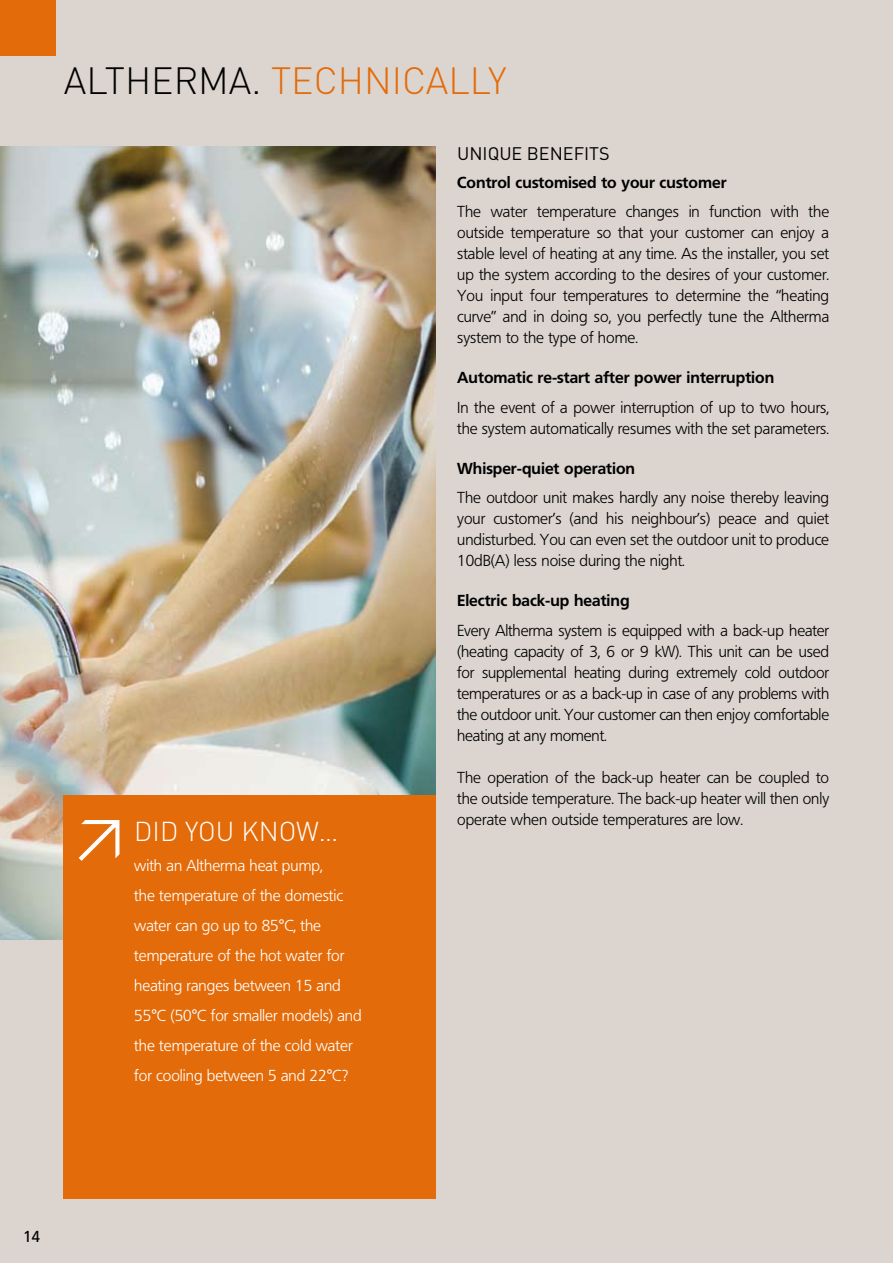
<style>
.page{position:relative;width:893px;height:1263px;background:#dcd5cf}
.page>*{position:absolute;margin:0;border:0;box-sizing:border-box;transform-origin:0 0}
.t1{font:300 37.5px "DIN";color:#e46b09}
.t2{font:300 37.5px "DIN";color:#000}
.t3{font:300 27px "DIN";color:#fff}
.t4{font:18px "DIN";color:#000}
.t5{font:300 15.75px/21px "Frutiger BSK45";color:#000;text-align:justify}
.t6{font:300 15.75px/30px "Frutiger BSK45";color:#fff}
.t7{font:700 15.75px "Frutiger BSK65";color:#000}
.t8{font:15.75px "Frutiger BSK55 Roman";color:#000}
.s1{color:#000}
</style>
<div class="page">
<img style="left:0;top:147px;width:436px;height:792px">
<div style="left:64px;top:795px;width:372px;height:404px;background:#e46b09"></div>
<svg style="left:79px;top:820px;width:40px;height:41px"></svg>
<div style="left:0;top:0;width:55px;height:55px;background:#e46b09"></div>
<h1 class="t2" style="left:64px;top:56px;width:47px">ALTHERMA</h1>
<h1 class="t1" style="left:252px;top:56px;width:256px"><span class="s1">.</span> TEC HN ICALLY</h1>
<h2 class="t3" style="left:134px;top:813px;width:206px">DID YOU KNOW…</h2>
<p class="t6" style="left:134px;top:851px;width:229px">with an Altherma heat pump,<br>the temperature of the domestic water can go up to 85°C, the temperature of the hot water for heating ranges between 15 and<br>55°C (50°C for smaller models) and the temperature of the cold water for cooling between 5 and 22°C?</p>
<p class="t4" style="left:457px;top:144px;width:82px">UNIQUE BENE</p>
<p class="t4" style="left:574px;top:144px;width:37px">FITS</p>
<p class="t7" style="left:457px;top:173px;width:271px">Control customised to your customer</p>
<p class="t5" style="left:457px;top:202px;width:374px">The water temperature changes in function with the outside temperature so that your customer can enjoy a stable level of heating at any time. As the installer, you set up the system according to the desires of your customer.<br>You input four temperatures to determine the “heating curve” and in doing so, you perfectly tune the Altherma system to the type of home.</p>
<p class="t7" style="left:457px;top:368px;width:319px">Automatic re-start after power interruption</p>
<p class="t5" style="left:457px;top:397px;width:374px">In the event of a power interruption of up to two hours, the system automatically resumes with the set parameters.</p>
<p class="t7" style="left:457px;top:459px;width:179px">Whisper-quiet operation</p>
<p class="t5" style="left:457px;top:487px;width:374px">The outdoor unit makes hardly any noise thereby leaving your customer’s (and his neighbour’s) peace and quiet undisturbed. You can even set the outdoor unit to produce 10dB(A) less noise during the night.</p>
<p class="t7" style="left:457px;top:591px;width:174px">Electric back-up heating</p>
<p class="t5" style="left:457px;top:620px;width:374px">Every Altherma system is equipped with a back-up heater (heating capacity of 3, 6 or 9 kW). This unit can be used for supplemental heating during extremely cold outdoor temperatures or as a back-up in case of any problems with the outdoor unit. Your customer can then enjoy comfortable heating at any moment.</p>
<p class="t5" style="left:457px;top:767px;width:374px">The operation of the back-up heater can be coupled to the outside temperature. The back-up heater will then only operate when outside temperatures are low.</p>
<p class="t8" style="left:23px;top:1227px;width:19px">14</p>
</div>
